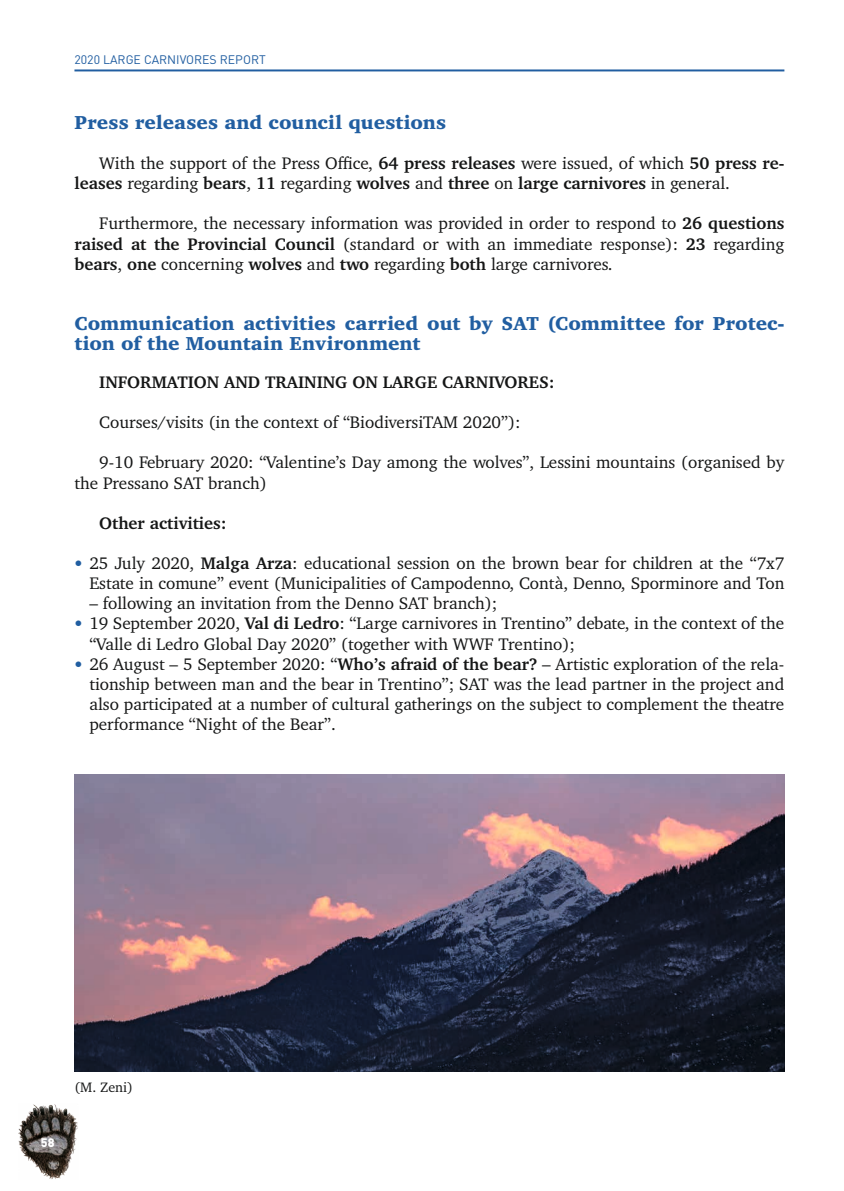
<style>
.page{position:relative;width:844px;height:1191px;background:#fff}
.page>*{position:absolute;margin:0;border:0;box-sizing:border-box;transform-origin:0 0}
.t1{font:900 19.25px/20.1px "Charter BT Pro";letter-spacing:.005em;color:#215ea1}
.t2{font:17.15px/20.1px "Charter BT Pro";color:#151616}
.t3{font:700 17.15px "Charter BT Pro";color:#151616}
.t4{font:14px "Charter BT Pro";color:#151616}
.t5{font:12.25px "DIN Pro";color:#215ea1}
.t6{font:900 12.25px "DIN";color:#fff}
.s1{font-weight:700}
.s2{font-family:"DIN";font-weight:900;color:#215ea1}
</style>
<div class="page">
<hr style="left:74px;top:69px;width:710px;height:2px;background:#215ea1">
<img style="left:74px;top:775px;width:710px;height:296px">
<img style="left:18px;top:1104px;width:60px;height:75px">
<p class="t5" style="left:74px;top:51px;width:193px">2020 LARGE CARNIVORES REPORT</p>
<p class="t1" style="left:74px;top:112px;width:373px">Press releases and council questions</p>
<p class="t2" style="left:74px;top:153px;width:711px;text-indent:25px">With the support of the Press Office, <span class="s1">64 press releases</span> were issued, of which <span class="s1">50 press re&shy;leases</span> regarding <span class="s1">bears</span>, <span class="s1">11</span> regarding <span class="s1">wolves</span> and <span class="s1">three</span> on <span class="s1">large carnivores</span> in general.</p>
<p class="t2" style="left:74px;top:213px;width:711px;text-align:justify;text-indent:25px">Furthermore, the necessary information was provided in order to respond to <span class="s1">26 questions raised at the Provincial Council</span> (standard or with an immediate response): <span class="s1">23</span> regarding <span class="s1">bears</span>, <span class="s1">one</span> concerning <span class="s1">wolves</span> and <span class="s1">two</span> regarding <span class="s1">both</span> large carnivores.</p>
<p class="t1" style="left:74px;top:313px;width:711px">Communication activities carried out by SAT (Committee for Protec&shy;tion of the Mountain Environment</p>
<p class="t3" style="left:99px;top:371px;width:457px">INFORMATION AND TRAINING ON LARGE CARNIVORES:</p>
<p class="t2" style="left:99px;top:412px;width:423px">Courses/visits (in the context of “BiodiversiTAM 2020”):</p>
<p class="t2" style="left:74px;top:452px;width:711px;text-indent:25px">9-10 February 2020: “Valentine’s Day among the wolves”, Lessini mountains (organised by the Pressano SAT branch)</p>
<p class="t3" style="left:99px;top:512px;width:129px">Other activities:</p>
<p class="t2" style="left:74px;top:553px;width:711px;text-align:right"><span class="s2">•</span> 25 July 2020, <span class="s1">Malga Arza</span>: educational session on the brown bear for children at the “7x7<br>Estate in comune” event (Municipalities of Campodenno, Contà, Denno, Sporminore and Ton</p>
<p class="t2" style="left:89px;top:593px;width:409px">– following an invitation from the Denno SAT branch);</p>
<p class="t2" style="left:89px;top:613px;width:696px;text-indent:-15px"><span class="s2">•</span> 19 September 2020, <span class="s1">Val di Ledro</span>: “Large carnivores in Trentino” debate, in the context of the “Valle di Ledro Global Day 2020” (together with WWF Trentino);</p>
<p class="t2" style="left:89px;top:653px;width:696px;text-align:justify;text-indent:-15px"><span class="s2">•</span> 26 August – 5 September 2020: “<span class="s1">Who’s afraid of the bear?</span> – Artistic exploration of the rela&shy;tionship between man and the bear in Trentino”; SAT was the lead partner in the project and also participated at a number of cultural gatherings on the subject to complement the theatre performance “Night of the Bear”.</p>
<p class="t6" style="left:41px;top:1134px;width:15px">58</p>
<p class="t4" style="left:74px;top:1078px;width:60px">(M. Zeni)</p>
</div>
